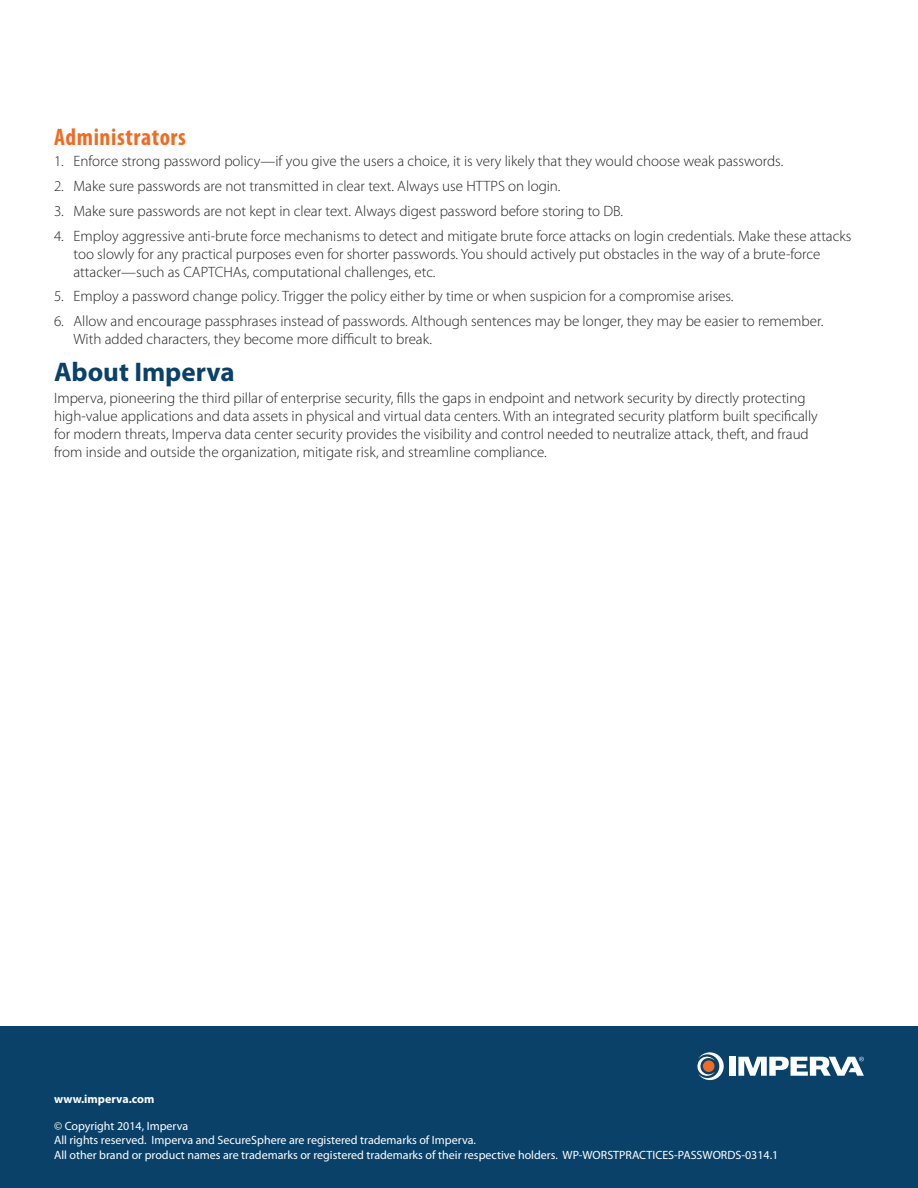
<style>
.page{position:relative;width:918px;height:1188px;background:#fff}
.page>*{position:absolute;margin:0;border:0;box-sizing:border-box;transform-origin:0 0}
.Head_1{font:700 27px "Myriad Pro";color:#094169}
.Head_2{font:700 condensed 24px "Myriad Pro";letter-spacing:.025em;color:#f36a21}
.Numbered_List{font:300 15px/18px "Myriad Pro";color:#231f20}
.Body{font:300 15px/18px "Myriad Pro";color:#231f20}
.t1{font:12px/14.4px "Myriad Pro";color:#fff}
.URL{font:700 12px "Myriad Pro";color:#fff}
</style>
<div class="page">
<div style="left:0;top:1026px;width:918px;height:162px;background:#094169"></div>
<div style="left:730px;top:1057px;width:6px;height:19px;background:#fff"></div>
<svg style="left:738px;top:1057px;width:126px;height:19px"></svg>
<svg style="left:697px;top:1052px;width:27px;height:29px"></svg>
<div style="left:703px;top:1060px;width:11px;height:12px;background:#f36a21;border-radius:50%"></div>
<p class="Head_2" style="left:54px;top:124px;width:134px">Administrators</p>
<p class="Numbered_List" style="left:54px;top:153px;width:731px">1. Enforce strong password policy—if you give the users a choice, it is very likely that they would choose weak passwords.</p>
<p class="Numbered_List" style="left:54px;top:177px;width:508px">2. Make sure passwords are not transmitted in clear text. Always use HTTPS on login.</p>
<p class="Numbered_List" style="left:54px;top:202px;width:571px">3. Make sure passwords are not kept in clear text. Always digest password before storing to DB.</p>
<p class="Numbered_List" style="left:74px;top:227px;width:779px;text-indent:-20px">4. Employ aggressive anti-brute force mechanisms to detect and mitigate brute force attacks on login credentials. Make these attacks too slowly for any practical purposes even for shorter passwords. You should actively put obstacles in the way of a brute-force attacker—such as CAPTCHAs, computational challenges, etc.</p>
<p class="Numbered_List" style="left:54px;top:288px;width:681px">5. Employ a password change policy. Trigger the policy either by time or when suspicion for a compromise arises.</p>
<p class="Numbered_List" style="left:74px;top:312px;width:751px;text-indent:-20px">6. Allow and encourage passphrases instead of passwords. Although sentences may be longer, they may be easier to remember.<br>With added characters, they become more difficult to break.</p>
<p class="Head_1" style="left:54px;top:357px;width:182px">About Imperva</p>
<p class="Body" style="left:54px;top:390px;width:765px">Imperva, pioneering the third pillar of enterprise security, fills the gaps in endpoint and network security by directly protecting high‑value applications and data assets in physical and virtual data centers. With an integrated security platform built specifically for modern threats, Imperva data center security provides the visibility and control needed to neutralize attack, theft, and fraud from inside and outside the organization, mitigate risk, and streamline compliance.</p>
<p class="URL" style="left:54px;top:1092px;width:102px">www.imperva.com</p>
<p class="t1" style="left:54px;top:1119px;width:726px">© Copyright 2014, Imperva<br>All rights reserved. Imperva and SecureSphere are registered trademarks of Imperva.<br>All other brand or product names are trademarks or registered trademarks of their respective holders. WP-WORSTPRACTICES-PASSWORDS-0314.1</p>
</div>
